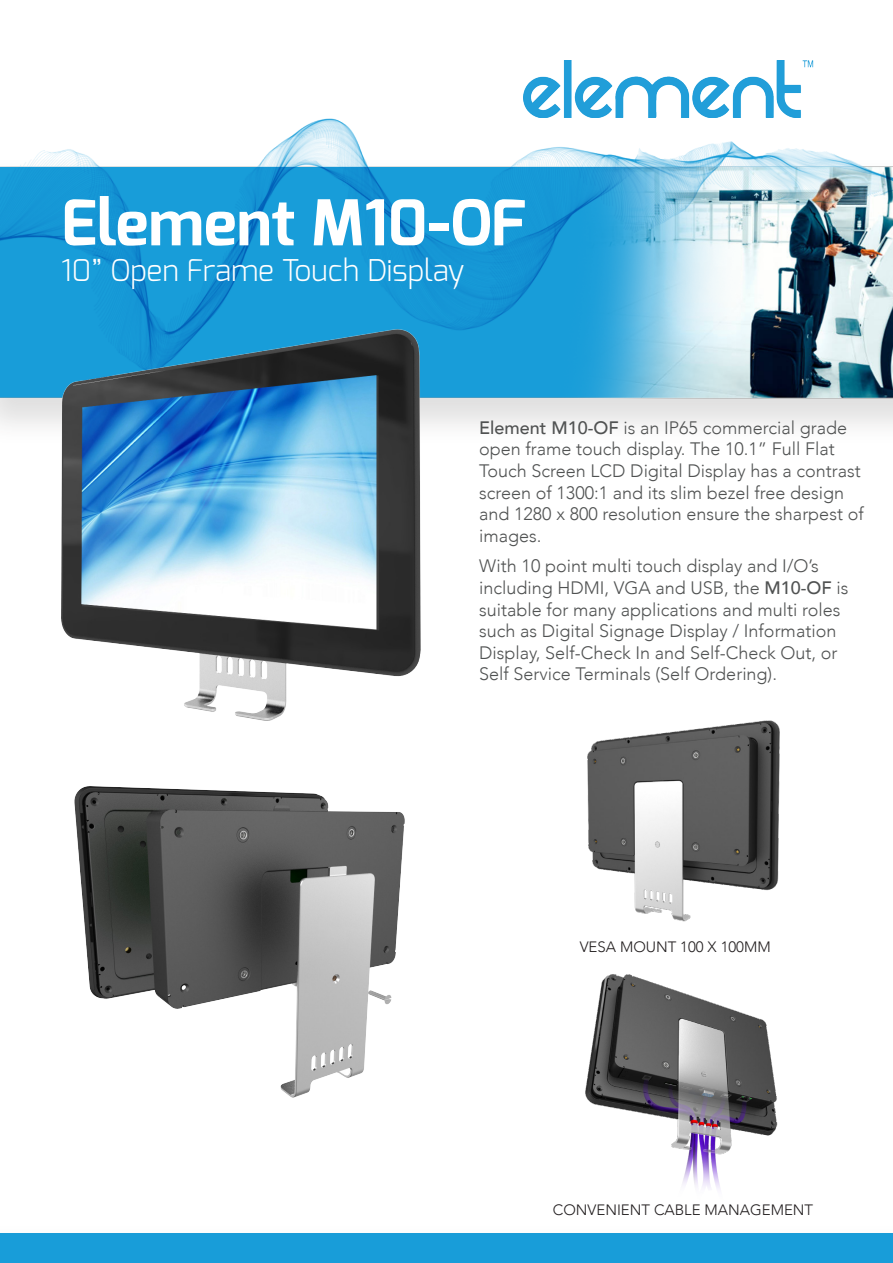
<style>
.page{position:relative;width:893px;height:1263px;background:#fff}
.page>*{position:absolute;margin:0;border:0;box-sizing:border-box;transform-origin:0 0}
.t1{font:700 63px "Exo";color:#fff}
.t2{font:300 30px "Exo";color:#fff}
.t3{font:300 18px/21.6px "Avenir";color:#505252}
.t4{font:300 15px "Avenir";color:#231f20}
.s1{font-weight:500}
</style>
<div class="page">
<img style="left:0;top:60px;width:893px;height:1203px">
<img style="left:524px;top:61px;width:307px;height:57px">
<img style="left:61px;top:329px;width:359px;height:392px">
<img style="left:511px;top:972px;width:345px;height:228px">
<img style="left:502px;top:713px;width:352px;height:227px">
<img style="left:0;top:763px;width:512px;height:355px">
<p class="t1" style="left:61px;top:182px;width:467px">Element M10-OF</p>
<p class="t2" style="left:61px;top:251px;width:405px">10” Open Frame Touch Display</p>
<p class="t3" style="left:479px;top:417px;width:386px"><span class="s1">Element M10-OF</span> is an IP65 commercial grade open frame touch display. The 10.1” Full Flat Touch Screen LCD Digital Display has a contrast screen of 1300:1 and its slim bezel free design and 1280 x 800 resolution ensure the sharpest of images.</p>
<p class="t3" style="left:479px;top:555px;width:371px">With 10 point multi touch display and I/O’s including HDMI, VGA and USB, the <span class="s1">M10-OF</span> is suitable for many applications and multi roles such as Digital Signage Display / Information Display, Self-Check In and Self-Check Out, or Self Service Terminals (Self Ordering).</p>
<p class="t4" style="left:580px;top:938px;width:193px">VESA MOUNT 100 X 100MM</p>
<p class="t4" style="left:553px;top:1201px;width:262px">CONVENIENT CABLE MANAGEMENT</p>
</div>
